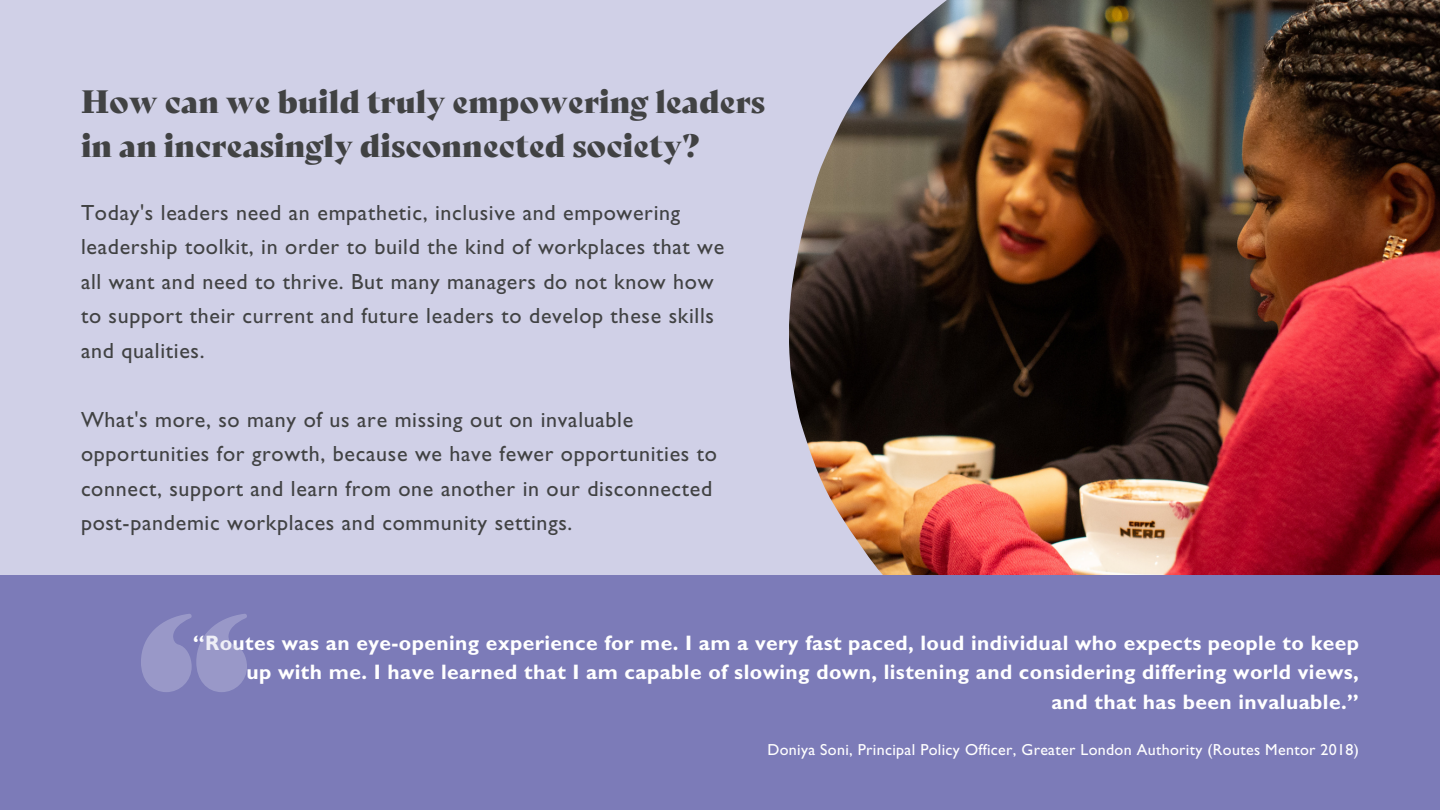
<style>
.page{position:relative;width:1440px;height:810px;background:#d0d0e7}
.page>*{position:absolute;margin:0;border:0;box-sizing:border-box;transform-origin:0 0}
.t1{font:31.5px/43.5px "Bely Display W00";color:#414243}
.t2{font:22px/34.5px "Gill Sans Std";letter-spacing:.03em;color:#414243}
.t3{font:700 21px/29.2px "Gill Sans Std";letter-spacing:.02em;color:#fff;text-align:right}
.t4{font:16px "Gill Sans Std";letter-spacing:.02em;color:#fff}
</style>
<div class="page">
<img style="left:789px;top:0;width:651px;height:575px">
<div style="left:0;top:575px;width:1440px;height:235px;background:#7c7bb8"></div>
<svg style="left:141px;top:614px;width:106px;height:78px"></svg>
<h3 class="t1" style="left:81px;top:77px;width:686px">How can we build truly empowering leaders in an increasingly disconnected society?</h3>
<h1 class="t2" style="left:81px;top:198px;width:645px">Today's leaders need an empathetic, inclusive and empowering leadership toolkit, in order to build the kind of workplaces that we all want and need to thrive. But many managers do not know how to support their current and future leaders to develop these skills and qualities.</h1>
<h3 class="t2" style="left:81px;top:405px;width:638px">What's more, so many of us are missing out on invaluable opportunities for growth, because we have fewer opportunities to connect, support and learn from one another in our disconnected post-pandemic workplaces and community settings.</h3>
<p class="t3" style="left:193px;top:632px;width:1168px">“Routes was an eye-opening experience for me. I am a very fast paced, loud individual who expects people to keep up with me. I have learned that I am capable of slowing down, listening and considering differing world views,<br>and that has been invaluable.”</p>
<p class="t4" style="left:767px;top:744px;width:593px">Doniya Soni, Principal Policy Officer, Greater London Authority (Routes Mentor 2018)</p>
</div>
